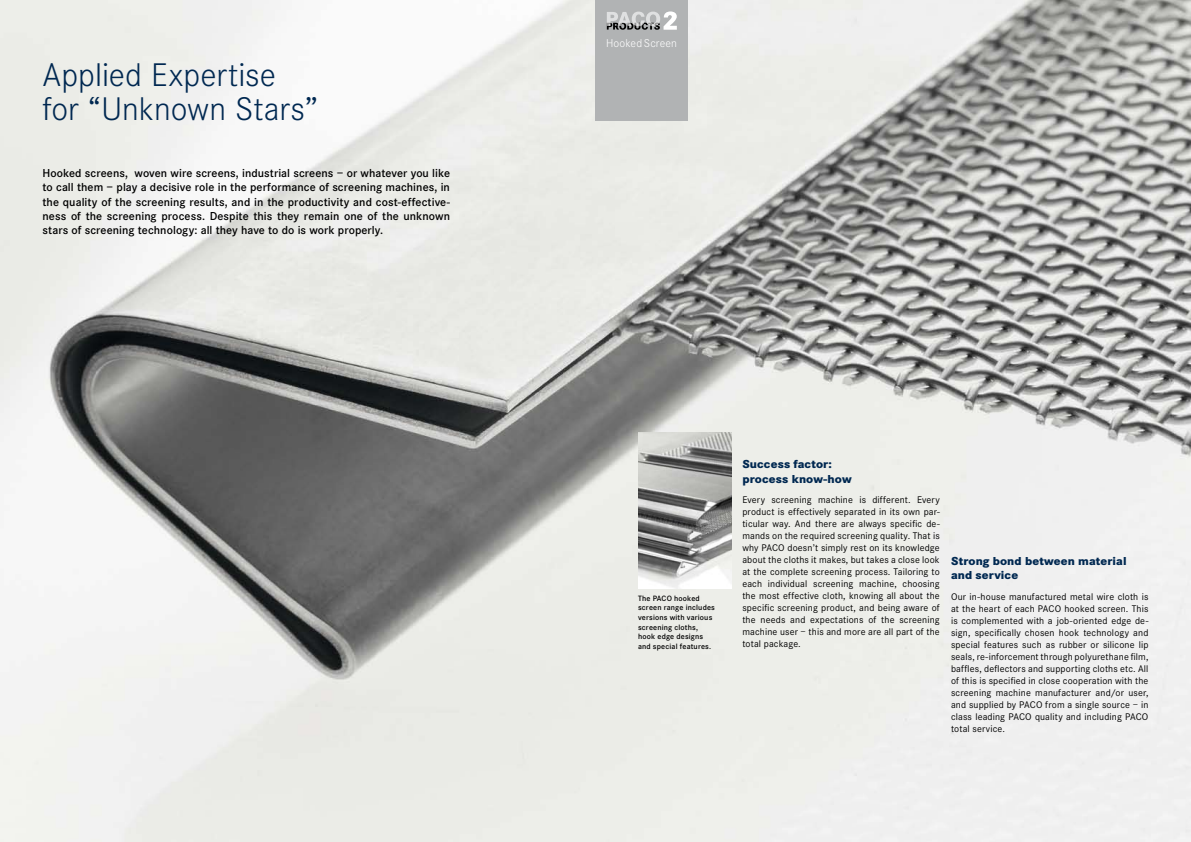
<style>
.page{position:relative;width:1191px;height:842px;background:#fff}
.page>*{position:absolute;margin:0;border:0;box-sizing:border-box;transform-origin:0 0}
.t1{font:300 34px/34px "Corporate S";color:#002851}
.t2{font:600 12px/14.4px "Corporate S";letter-spacing:.005em;color:#000;text-align:justify}
.t3{font:800 12px/14.4px "Corporate S";letter-spacing:.01em;color:#002851}
.t4{font:300 11.8px "Corporate S";letter-spacing:.01em;color:#fff}
.t5{font:10px/12px "Corporate S";letter-spacing:.015em;color:#000;text-align:justify}
.t6{font:600 8px/9.6px "Corporate S";letter-spacing:.02em;color:#000}
</style>
<div class="page">
<img style="left:0;top:0;width:1191px;height:842px">
<img style="left:638px;top:432px;width:93px;height:157px">
<div style="left:595px;top:0;width:93px;height:120px;background:#b1b3b4"></div>
<svg style="left:607px;top:11px;width:70px;height:19px"></svg>
<h1 class="t1" style="left:43px;top:58px;width:277px">Applied Expertise for “Unknown Stars”</h1>
<p class="t2" style="left:43px;top:166px;width:409px">Hooked screens, woven wire screens, industrial screens – or whatever you like to call them – play a decisive role in the performance of screening machines, in the quality of the screening results, and in the productivity and cost-effective&shy;ness of the screening process. Despite this they remain one of the unknown stars of screening technology: all they have to do is work properly.</p>
<p class="t4" style="left:606px;top:37px;width:72px">Hooked Screen</p>
<p class="t6" style="left:638px;top:593px;width:78px">The PACO hooked screen range includes versions with various screening cloths, hook edge designs and special features.</p>
<p class="t3" style="left:742px;top:457px;width:111px">Success factor: process know-how</p>
<p class="t5" style="left:742px;top:494px;width:199px">Every screening machine is different. Every product is effectively separated in its own par&shy;ticular way. And there are always specific de&shy;mands on the required screening quality. That is why PACO doesn’t simply rest on its knowledge about the cloths it makes, but takes a close look at the complete screening process. Tailoring to each individual screening machine, choosing the most effective cloth, knowing all about the specific screening product, and being aware of the needs and expectations of the screening machine user – this and more are all part of the total package.</p>
<p class="t3" style="left:951px;top:554px;width:177px">Strong bond between material and service</p>
<p class="t5" style="left:951px;top:591px;width:199px">Our in-house manufactured metal wire cloth is at the heart of each PACO hooked screen. This is complemented with a job-oriented edge de&shy;sign, specifically chosen hook technology and special features such as rubber or silicone lip seals, re-inforcement through polyurethane film, baffles, deflectors and supporting cloths etc. All of this is specified in close cooperation with the screening machine manufacturer and/or user, and supplied by PACO from a single source – in class leading PACO quality and including PACO total service.</p>
</div>
